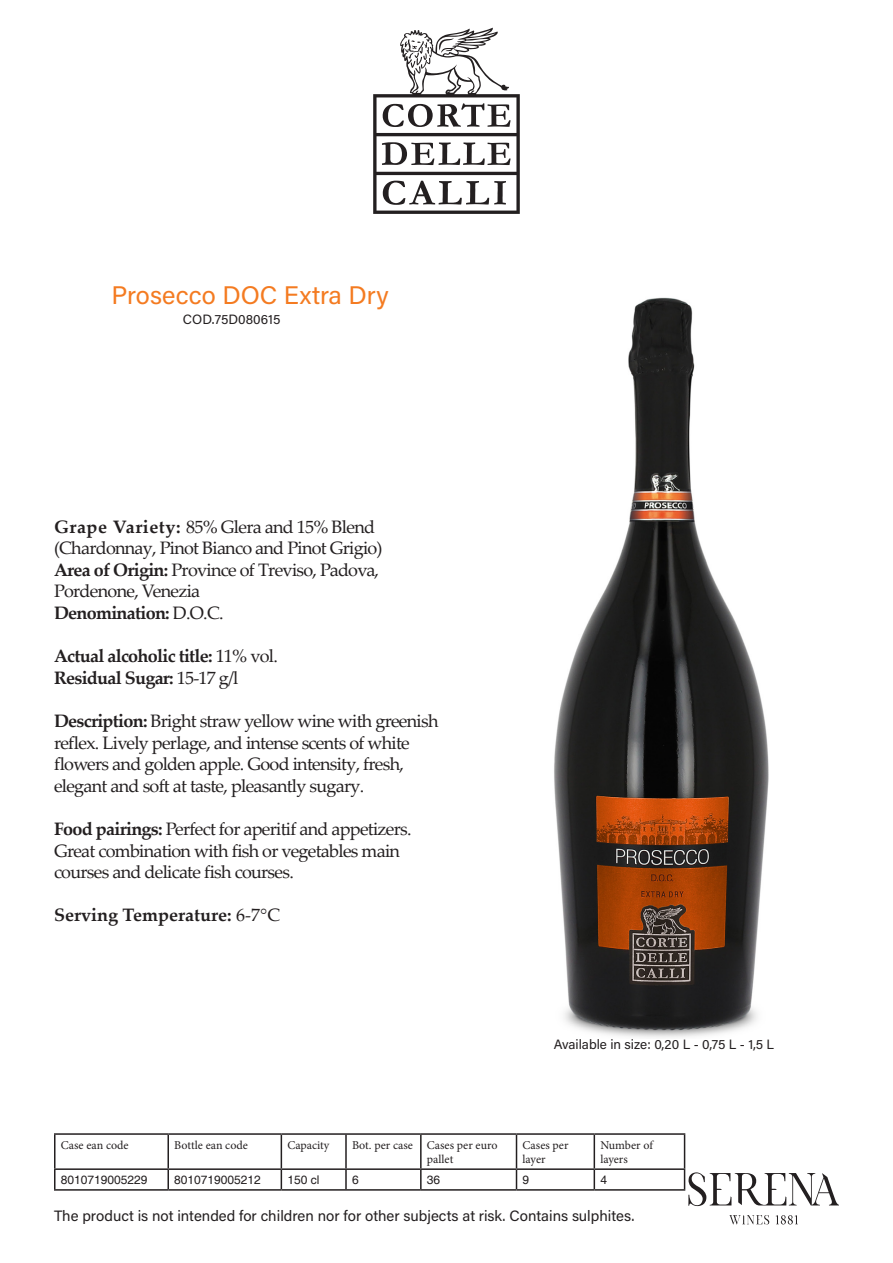
<style>
.page{position:relative;width:893px;height:1263px;background:#fff}
.page>*{position:absolute;margin:0;border:0;box-sizing:border-box;transform-origin:0 0}
.t1{font:25.5px "Acumin Variable Concept";letter-spacing:.025em;color:#f47b21}
.t2{font:18px/21.6px "Palatino Linotype";letter-spacing:-.04em;color:#231f20}
.t3{font:700 18px "Palatino Linotype";letter-spacing:-.04em;color:#231f20}
.t4{font:700 18px "Palatino Linotype";color:#231f20}
.t5{font:15px "Acumin Variable Concept";letter-spacing:.02em;color:#231f20}
.t6{font:13.5px "Acumin Variable Concept";letter-spacing:.02em;color:#231f20}
.t7{font:12px/14.4px "Minion Pro";color:#231f20}
.t8{font:12px "Helvetica";color:#231f20}
.s1{font-weight:700}
.s2{font-weight:400}
</style>
<div class="page">
<svg style="left:373px;top:28px;width:147px;height:186px"></svg>
<img style="left:554px;top:297px;width:215px;height:741px">
<svg style="left:776px;top:1215px;width:22px;height:9px"></svg>
<svg style="left:729px;top:1215px;width:40px;height:10px"></svg>
<hr style="left:54px;top:1133px;width:114px;height:2px;background:#231f20">
<hr style="left:54px;top:1135px;width:2px;height:33px;background:#231f20">
<hr style="left:168px;top:1133px;width:113px;height:2px;background:#231f20">
<hr style="left:167px;top:1135px;width:2px;height:33px;background:#231f20">
<hr style="left:281px;top:1133px;width:65px;height:2px;background:#231f20">
<hr style="left:281px;top:1135px;width:1px;height:33px;background:#231f20">
<hr style="left:346px;top:1133px;width:75px;height:2px;background:#231f20">
<hr style="left:345px;top:1135px;width:2px;height:33px;background:#231f20">
<hr style="left:421px;top:1133px;width:95px;height:2px;background:#231f20">
<hr style="left:420px;top:1135px;width:2px;height:33px;background:#231f20">
<hr style="left:516px;top:1133px;width:78px;height:2px;background:#231f20">
<hr style="left:516px;top:1135px;width:1px;height:33px;background:#231f20">
<hr style="left:594px;top:1133px;width:91px;height:2px;background:#231f20">
<hr style="left:594px;top:1135px;width:1px;height:33px;background:#231f20">
<hr style="left:684px;top:1135px;width:1px;height:33px;background:#231f20">
<hr style="left:54px;top:1168px;width:114px;height:2px;background:#231f20">
<svg style="left:54px;top:1170px;width:2px;height:19px"></svg>
<hr style="left:168px;top:1168px;width:113px;height:2px;background:#231f20">
<svg style="left:167px;top:1170px;width:2px;height:19px"></svg>
<hr style="left:281px;top:1168px;width:65px;height:2px;background:#231f20">
<svg style="left:281px;top:1170px;width:1px;height:19px"></svg>
<hr style="left:346px;top:1168px;width:75px;height:2px;background:#231f20">
<svg style="left:345px;top:1170px;width:2px;height:19px"></svg>
<hr style="left:421px;top:1168px;width:95px;height:2px;background:#231f20">
<svg style="left:420px;top:1170px;width:2px;height:19px"></svg>
<hr style="left:516px;top:1168px;width:78px;height:2px;background:#231f20">
<svg style="left:516px;top:1170px;width:1px;height:19px"></svg>
<hr style="left:594px;top:1168px;width:91px;height:2px;background:#231f20">
<svg style="left:594px;top:1170px;width:1px;height:19px"></svg>
<svg style="left:684px;top:1170px;width:155px;height:36px"></svg>
<hr style="left:54px;top:1189px;width:114px;height:2px;background:#231f20">
<hr style="left:168px;top:1189px;width:113px;height:2px;background:#231f20">
<hr style="left:281px;top:1189px;width:65px;height:2px;background:#231f20">
<hr style="left:346px;top:1189px;width:75px;height:2px;background:#231f20">
<hr style="left:421px;top:1189px;width:95px;height:2px;background:#231f20">
<hr style="left:516px;top:1189px;width:78px;height:2px;background:#231f20">
<hr style="left:594px;top:1189px;width:91px;height:2px;background:#231f20">
<p class="t1" style="left:112px;top:277px;width:278px">Prosecco DOC Extra Dry</p>
<p class="t6" style="left:183px;top:310px;width:99px">COD.75D080615</p>
<p class="t2" style="left:54px;top:515px;width:323px"><span class="s1">Grape Variety:</span> 85% Glera and 15% Blend</p>
<p class="t2" style="left:54px;top:537px;width:330px">(Chardonnay, Pinot Bianco and Pinot Grigio)</p>
<p class="t2" style="left:54px;top:558px;width:327px"><span class="s1">Area of Origin:</span> Province of Treviso, Padova,<br>Pordenone, Venezia</p>
<p class="t3" style="left:54px;top:600px;width:171px">Denomination: <span class="s2">D.O.C.</span></p>
<p class="t3" style="left:54px;top:643px;width:225px">Actual alcoholic title: <span class="s2">11% vol.</span></p>
<p class="t3" style="left:54px;top:665px;width:186px">Residual Sugar: <span class="s2">15-17 g/l</span></p>
<p class="t2" style="left:54px;top:709px;width:386px"><span class="s1">Description:</span> Bright straw yellow wine with greenish reflex. Lively perlage, and intense scents of white flowers and golden apple. Good intensity, fresh, elegant and soft at taste, pleasantly sugary.</p>
<p class="t2" style="left:54px;top:817px;width:359px"><span class="s1">Food pairings:</span> Perfect for aperitif and appetizers.<br>Great combination with fish or vegetables main courses and delicate fish courses.</p>
<p class="t4" style="left:54px;top:902px;width:228px">Serving Temperature: <span class="s2">6-7°C</span></p>
<p class="t6" style="left:554px;top:1034px;width:222px">Available in size: 0,20 L - 0,75 L - 1,5 L</p>
<p class="t7" style="left:61px;top:1138px;width:70px">Case ean code</p>
<p class="t7" style="left:174px;top:1138px;width:75px">Bottle ean code</p>
<p class="t7" style="left:287px;top:1138px;width:44px">Capacity</p>
<p class="t7" style="left:352px;top:1138px;width:63px">Bot. per case</p>
<p class="t7" style="left:427px;top:1138px;width:72px">Cases per euro pallet</p>
<p class="t7" style="left:522px;top:1138px;width:47px">Cases per layer</p>
<p class="t7" style="left:600px;top:1138px;width:54px">Number of layers</p>
<p class="t8" style="left:61px;top:1173px;width:88px">8010719005229</p>
<p class="t8" style="left:174px;top:1173px;width:88px">8010719005212</p>
<p class="t8" style="left:287px;top:1173px;width:34px">150 cl</p>
<p class="t8" style="left:352px;top:1173px;width:8px">6</p>
<p class="t8" style="left:427px;top:1173px;width:15px">36</p>
<p class="t8" style="left:522px;top:1173px;width:8px">9</p>
<p class="t8" style="left:600px;top:1173px;width:8px">4</p>
<p class="t5" style="left:54px;top:1205px;width:581px">The product is not intended for children nor for other subjects at risk. Contains sulphites.</p>
</div>
